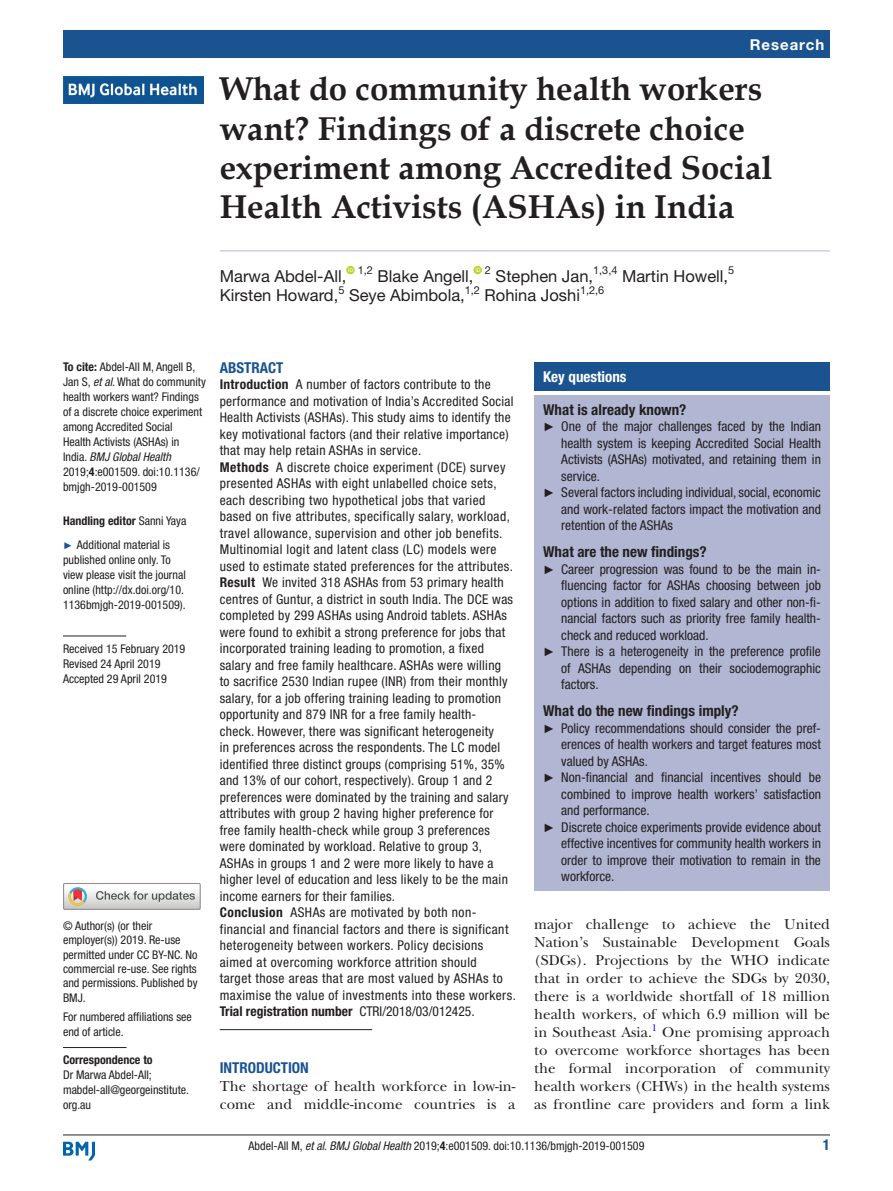
<style>
.page{position:relative;width:893px;height:1191px;background:#fff}
.page>*{position:absolute;margin:0;border:0;box-sizing:border-box;transform-origin:0 0}
.t1{font:700 33px/39px "Book Antiqua";color:#231f20}
.t2{font:16.5px "Helvetica Neue LT Std";color:#231f20}
.t3{font:15px/18px "New Baskerville";color:#231f20;text-align:justify}
.t4{font:700 condensed 15px "Helvetica Neue LT Std";color:#231f20}
.t5{font:700 condensed 15px "Helvetica Neue LT Std";color:#1b5391}
.t6{font:700 condensed 15px "Helvetica Neue LT Std";color:#fff}
.t7{font:700 15px "Helvetica Neue LT Std";letter-spacing:.065em;color:#fff}
.t8{font:condensed 13.5px/16.5px "Helvetica Neue LT Std";letter-spacing:.02em;color:#231f20}
.t9{font:condensed 13.5px "Helvetica Neue LT Std";color:#231f20}
.t10{font:condensed 12px/15px "Helvetica Neue LT Std";color:#231f20}
.t11{font:700 condensed 12px "Helvetica Neue LT Std";color:#231f20}
.t12{font:10.95px "Helvetica Neue LT Std";color:#231f20}
.t13{font:9.9px "New Baskerville";color:#00f}
.s1{font-weight:700}
.s2{font-style:italic}
.s3{font-family:"Arial";font-stretch:normal;font-size:9.75px;color:#1b5391}
.s4{font-family:"Arial";font-stretch:normal;font-size:12px}
</style>
<div class="page">
<hr style="left:63px;top:1134px;width:767px;height:1px;background:#231f20">
<svg style="left:63px;top:1141px;width:32px;height:19px"></svg>
<div style="left:63px;top:883px;width:138px;height:27px;border:1px solid #969090"></div>
<svg style="left:64px;top:883px;width:136px;height:26px"></svg>
<hr style="left:220px;top:250px;width:610px;height:1px;background:#b1b7d3">
<svg style="left:346px;top:266px;width:9px;height:8px"></svg>
<svg style="left:473px;top:266px;width:9px;height:8px"></svg>
<div style="left:63px;top:31px;width:767px;height:27px;background:#1b5391"></div>
<hr style="left:63px;top:635px;width:63px;height:1px;background:#231f20">
<hr style="left:63px;top:1047px;width:64px;height:1px;background:#231f20">
<img style="left:63px;top:77px;width:141px;height:27px">
<hr style="left:220px;top:1029px;width:152px;height:1px;background:#231f20">
<div style="left:534px;top:362px;width:296px;height:29px;background:#1b5391"></div>
<div style="left:534px;top:395px;width:296px;height:495px;background:#b1b7d3"></div>
<p class="t7" style="left:750px;top:35px;width:76px">Research</p>
<h1 class="t1" style="left:220px;top:70px;width:554px">What do community health workers want? Findings of a discrete choice experiment among Accredited Social Health Activists (ASHAs) in India</h1>
<p class="t2" style="left:220px;top:266px;width:128px">Marwa Abdel-All,</p>
<p class="t12" style="left:358px;top:264px;width:17px">1,2</p>
<p class="t2" style="left:378px;top:266px;width:97px">Blake Angell,</p>
<p class="t12" style="left:485px;top:264px;width:8px">2</p>
<p class="t2" style="left:496px;top:266px;width:99px">Stephen Jan,</p>
<p class="t12" style="left:593px;top:264px;width:26px">1,3,4</p>
<p class="t2" style="left:622px;top:266px;width:108px">Martin Howell,</p>
<p class="t12" style="left:728px;top:264px;width:8px">5</p>
<p class="t2" style="left:220px;top:285px;width:120px">Kirsten Howard,</p>
<p class="t12" style="left:338px;top:283px;width:8px">5</p>
<p class="t2" style="left:349px;top:285px;width:117px">Seye Abimbola,</p>
<p class="t12" style="left:465px;top:283px;width:17px">1,2</p>
<p class="t2" style="left:485px;top:285px;width:97px">Rohina Joshi</p>
<p class="t12" style="left:580px;top:283px;width:26px">1,2,6</p>
<p class="t10" style="left:63px;top:359px;width:144px"><span class="s1">To cite:</span> Abdel-All M, Angell B,<br>Jan S, <span class="s2">et al</span>. What do community health workers want? Findings of a discrete choice experiment among Accredited Social<br>Health Activists (ASHAs) in<br>India. <span class="s2">BMJ Global Health<br></span>2019;<span class="s1">4</span>:e001509. doi:10.1136/ bmjgh-2019-001509</p>
<p class="t10" style="left:63px;top:508px;width:125px;line-height:24px"><span class="s1">Handling editor</span> Sanni Yaya <span class="s3">►</span> Additional material is</p>
<p class="t10" style="left:63px;top:552px;width:124px">published online only. To view please visit the journal online (http://dx.doi.org/10.<br>1136bmjgh-2019-001509).</p>
<p class="t10" style="left:63px;top:641px;width:124px">Received 15 February 2019<br>Revised 24 April 2019<br>Accepted 29 April 2019</p>
<p class="t10" style="left:63px;top:918px;width:136px;line-height:14.4px">© Author(s) (or their employer(s)) 2019. Re-use permitted under CC BY-NC. No commercial re-use. See rights and permissions. Published by<br>BMJ.</p>
<p class="t10" style="left:63px;top:1009px;width:130px">For numbered affiliations see end of article.</p>
<p class="t11" style="left:63px;top:1052px;width:91px">Correspondence to</p>
<p class="t10" style="left:63px;top:1067px;width:127px">Dr Marwa Abdel-All; mabdel-all@georgeinstitute. org.au</p>
<p class="t5" style="left:220px;top:358px;width:49px">Abstract</p>
<p class="t8" style="left:220px;top:376px;width:298px"><span class="s1">Introduction</span> A number of factors contribute to the performance and motivation of India’s Accredited Social Health Activists (ASHAs). This study aims to identify the key motivational factors (and their relative importance) that may help retain ASHAs in service.<br><span class="s1">Methods</span> A discrete choice experiment (DCE) survey presented ASHAs with eight unlabelled choice sets, each describing two hypothetical jobs that varied based on five attributes, specifically salary, workload, travel allowance, supervision and other job benefits.<br>Multinomial logit and latent class (LC) models were used to estimate stated preferences for the attributes.<br><span class="s1">Result</span> We invited 318 ASHAs from 53 primary health centres of Guntur, a district in south India. The DCE was completed by 299 ASHAs using Android tablets. ASHAs were found to exhibit a strong preference for jobs that incorporated training leading to promotion, a fixed salary and free family healthcare. ASHAs were willing<br>to sacrifice 2530 Indian rupee (INR) from their monthly salary, for a job offering training leading to promotion opportunity and 879 INR for a free family health-<br>check. However, there was significant heterogeneity<br>in preferences across the respondents. The LC model identified three distinct groups (comprising 51%, 35% and 13% of our cohort, respectively). Group 1 and 2 preferences were dominated by the training and salary attributes with group 2 having higher preference for free family health-check while group 3 preferences were dominated by workload. Relative to group 3, ASHAs in groups 1 and 2 were more likely to have a higher level of education and less likely to be the main income earners for their families.<br><span class="s1">Conclusion</span> ASHAs are motivated by both non&shy;financial and financial factors and there is significant heterogeneity between workers. Policy decisions aimed at overcoming workforce attrition should<br>target those areas that are most valued by ASHAs to maximise the value of investments into these workers.<br><span class="s1">Trial registration number</span> CTRI/2018/03/012425.</p>
<p class="t5" style="left:220px;top:1059px;width:91px">Introduction</p>
<p class="t3" style="left:220px;top:1077px;width:297px">The shortage of health workforce in low-in&shy;come and middle-income countries is a</p>
<p class="t6" style="left:543px;top:367px;width:85px">Key questions</p>
<p class="t4" style="left:543px;top:400px;width:145px">What is already known?</p>
<p class="t9" style="left:543px;top:418px;width:279px"><span class="s4">►</span> One of the major challenges faced by the Indian</p>
<p class="t9" style="left:561px;top:435px;width:261px">health system is keeping Accredited Social Health</p>
<p class="t9" style="left:561px;top:451px;width:261px">Activists (ASHAs) motivated, and retaining them in</p>
<p class="t9" style="left:561px;top:468px;width:40px">service.</p>
<p class="t9" style="left:543px;top:484px;width:279px"><span class="s4">►</span> Several factors including individual, social, economic</p>
<p class="t9" style="left:561px;top:501px;width:261px">and work-related factors impact the motivation and</p>
<p class="t9" style="left:561px;top:517px;width:113px">retention of the ASHAs</p>
<p class="t4" style="left:543px;top:542px;width:165px">What are the new findings?</p>
<p class="t9" style="left:543px;top:561px;width:279px"><span class="s4">►</span> Career progression was found to be the main in-</p>
<p class="t9" style="left:561px;top:577px;width:261px">fluencing factor for ASHAs choosing between job</p>
<p class="t9" style="left:561px;top:594px;width:261px">options in addition to fixed salary and other non-fi-</p>
<p class="t9" style="left:561px;top:610px;width:261px">nancial factors such as priority free family health-</p>
<p class="t9" style="left:561px;top:627px;width:149px">check and reduced workload.</p>
<p class="t9" style="left:543px;top:643px;width:279px"><span class="s4">►</span> There is a heterogeneity in the preference profile</p>
<p class="t9" style="left:561px;top:660px;width:261px">of ASHAs depending on their sociodemographic</p>
<p class="t9" style="left:561px;top:676px;width:39px">factors.</p>
<p class="t4" style="left:543px;top:701px;width:197px">What do the new findings imply?</p>
<p class="t9" style="left:543px;top:720px;width:279px"><span class="s4">►</span> Policy recommendations should consider the pref-</p>
<p class="t9" style="left:561px;top:736px;width:261px">erences of health workers and target features most</p>
<p class="t9" style="left:561px;top:753px;width:88px">valued by ASHAs.</p>
<p class="t9" style="left:543px;top:769px;width:279px"><span class="s4">►</span> Non-financial and financial incentives should be</p>
<p class="t9" style="left:561px;top:786px;width:261px">combined to improve health workers’ satisfaction</p>
<p class="t9" style="left:561px;top:802px;width:90px">and performance.</p>
<p class="t9" style="left:543px;top:819px;width:279px"><span class="s4">►</span> Discrete choice experiments provide evidence about</p>
<p class="t9" style="left:561px;top:835px;width:261px">effective incentives for community health workers in</p>
<p class="t9" style="left:561px;top:852px;width:261px">order to improve their motivation to remain in the</p>
<p class="t9" style="left:561px;top:868px;width:55px">workforce.</p>
<p class="t3" style="left:534px;top:915px;width:297px">major challenge to achieve the United Nation’s Sustainable Development Goals (SDGs). Projections by the WHO indicate that in order to achieve the SDGs by 2030, there is a worldwide shortfall of 18 million health workers, of which 6.9 million will be in Southeast Asia.</p>
<p class="t13" style="left:652px;top:1021px;width:7px">1</p>
<p class="t3" style="left:534px;top:1023px;width:297px;text-indent:128px">One promising approach to overcome workforce shortages has been the formal incorporation of community health workers (CHWs) in the health systems as frontline care providers and form a link</p>
<p class="t10" style="left:249px;top:1137px;width:397px">Abdel-All M, <span class="s2">et al</span>. <span class="s2">BMJ Global Health</span> 2019;<span class="s1">4</span>:e001509. doi:10.1136/bmjgh-2019-001509</p>
<p class="t5" style="left:823px;top:1135px;width:9px">1</p>
</div>
